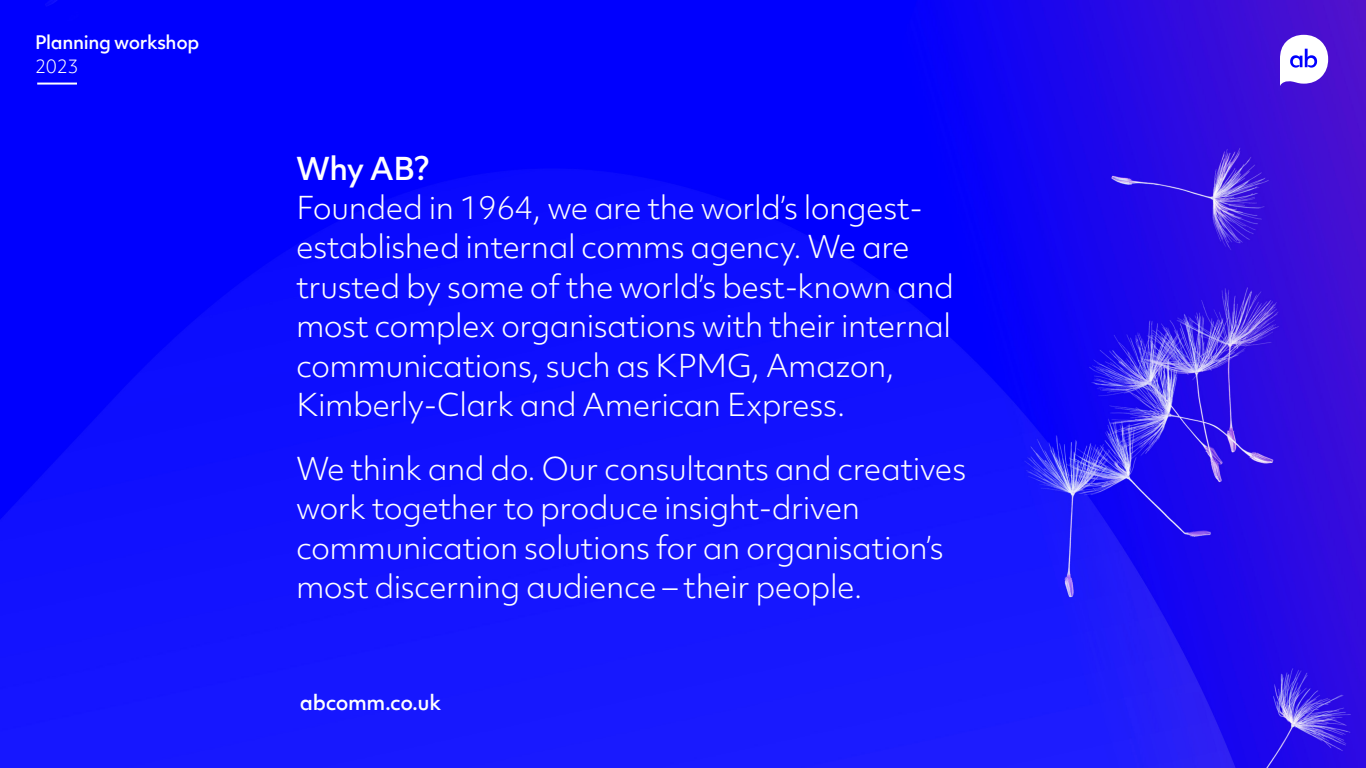
<style>
.page{position:relative;width:1366px;height:768px;background:#fff}
.page>*{position:absolute;margin:0;border:0;box-sizing:border-box;transform-origin:0 0}
.t1{font:300 30.5px/39.4px "AB Convosans";letter-spacing:-.02em;color:#fff}
.t2{font:500 30.5px "AB Convosans";color:#fff}
.t3{font:500 20px "AB Convosans";letter-spacing:-.02em;color:#fff}
.t4{font:500 18px "AB Convosans";letter-spacing:-.02em;color:#fff}
.t5{font:300 18px "AB Convosans";color:#fff}
</style>
<div class="page">
<img style="left:0;top:0;width:1366px;height:768px">
<hr style="left:37px;top:83px;width:40px;height:2px;background:#fff">
<svg style="left:1280px;top:35px;width:48px;height:51px"></svg>
<p class="t4" style="left:35px;top:30px;width:166px">Planning workshop</p>
<p class="t5" style="left:35px;top:54px;width:45px">2023</p>
<p class="t2" style="left:296px;top:147px;width:135px">Why AB?</p>
<p class="t1" style="left:296px;top:188px;width:660px">Founded in 1964, we are the world’s longest&shy;established internal comms agency. We are trusted by some of the world’s best-known and most complex organisations with their internal communications, such as KPMG, Amazon, Kimberly-Clark and American Express.</p>
<p class="t1" style="left:296px;top:449px;width:672px">We think and do. Our consultants and creatives work together to produce insight-driven communication solutions for an organisation’s most discerning audience – their people.</p>
<p class="t3" style="left:300px;top:689px;width:143px">abcomm.co.uk</p>
</div>
